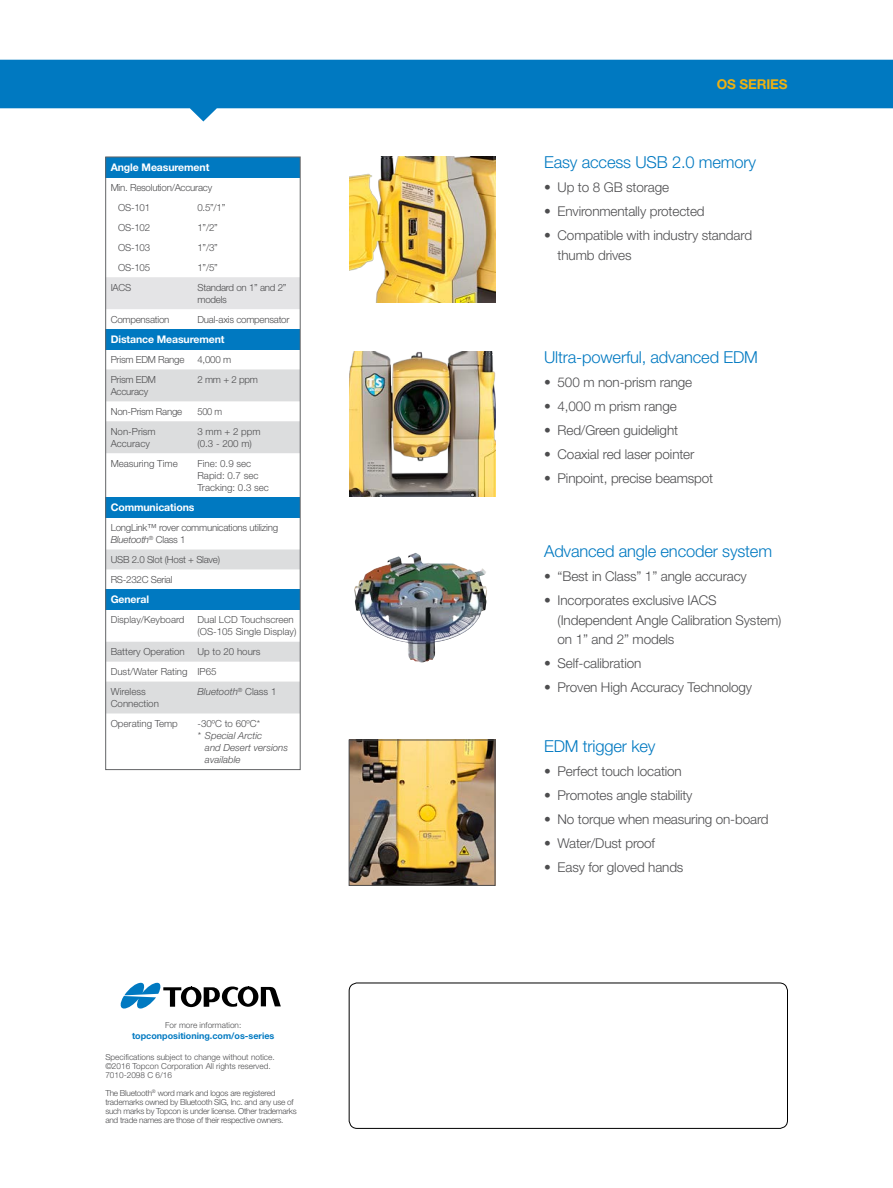
<style>
.page{position:relative;width:893px;height:1188px;background:#fff}
.page>*{position:absolute;margin:0;border:0;box-sizing:border-box;transform-origin:0 0}
.t1{font:300 16.5px "Helvetica Neue LT Std";letter-spacing:-.01em;color:#0079c1}
.t2{font:300 13.5px/19.5px "Helvetica Neue LT Std";letter-spacing:-.01em;color:#4d4d4f}
.t3{font:700 13.5px "Helvetica Neue LT Std";letter-spacing:-.01em;color:#eeb111}
.t4{font:700 10.5px "Helvetica Neue LT Std";letter-spacing:-.01em;color:#fff}
.t5{font:300 9.75px/12px "Helvetica Neue LT Std";letter-spacing:-.025em;color:#4d4d4f}
.t6{font:300 9.75px/12px "Helvetica Neue LT Std";color:#4d4d4f}
.t7{font:italic 300 9.75px/12px "Helvetica Neue LT Std";color:#4d4d4f}
.t8{font:300 9.75px "Helvetica Neue LT Std";letter-spacing:-.025em;color:#4d4d4f;scale:.95 1}
.t9{font:700 9px "Helvetica Neue LT Std";color:#0079c1}
.t10{font:300 8.25px/9px "Helvetica Neue LT Std";letter-spacing:-.03em;color:#4d4d4f}
.t11{font:300 8.25px/9px "Helvetica Neue LT Std";color:#4d4d4f}
.s1{font-style:italic}
.s2{font-style:normal}
</style>
<div class="page">
<svg style="left:0;top:60px;width:893px;height:61px;fill:#0079c1"></svg>
<div style="left:349px;top:983px;width:439px;height:146px;border:1px solid #000;border-radius:8px"></div>
<svg style="left:120px;top:983px;width:161px;height:26px"></svg>
<img style="left:349px;top:157px;width:146px;height:145px">
<img style="left:349px;top:351px;width:146px;height:146px">
<img style="left:351px;top:742px;width:142px;height:142px">
<div style="left:349px;top:740px;width:146px;height:146px;border:1px solid #4d4d4f"></div>
<div style="left:106px;top:157px;width:194px;height:21px;background:#0079c1"></div>
<div style="left:107px;top:277px;width:191px;height:32px;background:#e4e4e6"></div>
<div style="left:106px;top:329px;width:194px;height:21px;background:#0079c1"></div>
<svg style="left:107px;top:369px;width:191px;height:344px"></svg>
<div style="left:106px;top:497px;width:194px;height:21px;background:#0079c1"></div>
<div style="left:106px;top:589px;width:194px;height:21px;background:#0079c1"></div>
<div style="left:105px;top:157px;width:195px;height:613px;border:1px solid #636466"></div>
<img style="left:354px;top:553px;width:133px;height:110px">
<p class="t4" style="left:111px;top:161px;width:100px">Angle Measurement</p>
<p class="t5" style="left:118px;top:177px;width:95px;line-height:20px;text-indent:-7px">Min. Resolution/Accuracy<br>OS-101</p>
<p class="t5" style="left:197px;top:201px;width:29px">0.5”/1”</p>
<p class="t5" style="left:118px;top:221px;width:34px">OS-102</p>
<p class="t5" style="left:197px;top:221px;width:22px">1”/2”</p>
<p class="t5" style="left:118px;top:241px;width:34px">OS-103</p>
<p class="t5" style="left:197px;top:241px;width:22px">1”/3”</p>
<p class="t5" style="left:118px;top:261px;width:34px">OS-105</p>
<p class="t5" style="left:197px;top:261px;width:22px">1”/5”</p>
<p class="t5" style="left:111px;top:281px;width:22px">IACS</p>
<p class="t5" style="left:197px;top:281px;width:91px">Standard on 1” and 2” models</p>
<p class="t5" style="left:111px;top:313px;width:60px">Compensation</p>
<p class="t5" style="left:197px;top:313px;width:94px">Dual-axis compensator</p>
<p class="t4" style="left:111px;top:333px;width:115px">Distance Measurement</p>
<p class="t5" style="left:111px;top:353px;width:75px">Prism EDM Range</p>
<p class="t5" style="left:197px;top:353px;width:35px">4,000 m</p>
<p class="t5" style="left:111px;top:373px;width:47px">Prism EDM<br>Accuracy</p>
<p class="t5" style="left:197px;top:373px;width:62px">2 mm + 2 ppm</p>
<p class="t5" style="left:111px;top:405px;width:73px">Non-Prism Range</p>
<p class="t8" style="left:197px;top:405px;width:28px">500 m</p>
<p class="t6" style="left:111px;top:425px;width:46px">Non-Prism<br>Accuracy</p>
<p class="t5" style="left:197px;top:425px;width:65px">3 mm + 2 ppm (0.3 - 200 m)</p>
<p class="t6" style="left:111px;top:457px;width:69px">Measuring Time</p>
<p class="t6" style="left:197px;top:457px;width:73px">Fine: 0.9 sec<br>Rapid: 0.7 sec<br>Tracking: 0.3 sec</p>
<p class="t4" style="left:111px;top:501px;width:85px">Communications</p>
<p class="t5" style="left:111px;top:521px;width:169px">LongLink™ rover communications utilizing<br><span class="s1">Bluetooth</span><sup>®</sup> Class 1</p>
<p class="t5" style="left:111px;top:549px;width:111px;line-height:20px">USB 2.0 Slot (Host + Slave)<br>RS-232C Serial</p>
<p class="t4" style="left:111px;top:593px;width:40px">General</p>
<p class="t6" style="left:111px;top:614px;width:75px">Display/Keyboard</p>
<p class="t6" style="left:197px;top:614px;width:100px">Dual LCD Touchscreen (OS-105 Single Display)</p>
<p class="t6" style="left:111px;top:646px;width:76px">Battery Operation</p>
<p class="t6" style="left:111px;top:642px;width:151px;line-height:20px;text-indent:87px">Up to 20 hours<br>Dust/Water Rating IP65<br>Wireless</p>
<p class="t6" style="left:111px;top:697px;width:50px">Connection</p>
<p class="t7" style="left:197px;top:685px;width:80px">Bluetooth<sup>®</sup> <span class="s2">Class 1</span></p>
<p class="t6" style="left:111px;top:717px;width:69px">Operating Temp</p>
<p class="t6" style="left:197px;top:717px;width:64px">-30ºC to 60ºC*</p>
<p class="t7" style="left:205px;top:729px;width:85px;text-indent:-7px">* Special Arctic<br>and Desert versions available</p>
<p class="t11" style="left:165px;top:1021px;width:78px">For more information:</p>
<p class="t9" style="left:132px;top:1030px;width:144px">topconpositioning.com/os-series</p>
<p class="t11" style="left:105px;top:1053px;width:171px">Specifications subject to change without notice. ©2016 Topcon Corporation All rights reserved.<br>7010-2098 C 6/16</p>
<p class="t10" style="left:105px;top:1089px;width:193px">The Bluetooth<sup>®</sup> word mark and logos are registered trademarks owned by Bluetooth SIG, Inc. and any use of such marks by Topcon is under license. Other trademarks and trade names are those of their respective owners.</p>
<p class="t3" style="left:717px;top:75px;width:72px">OS SERIES</p>
<p class="t1" style="left:544px;top:152px;width:213px">Easy access USB 2.0 memory</p>
<p class="t2" style="left:544px;top:178px;width:126px">• Up to 8 GB storage</p>
<p class="t2" style="left:544px;top:202px;width:162px">• Environmentally protected</p>
<p class="t2" style="left:558px;top:226px;width:196px;text-indent:-14px">• Compatible with industry standard thumb drives</p>
<p class="t1" style="left:544px;top:347px;width:215px">Ultra-powerful, advanced EDM</p>
<p class="t2" style="left:544px;top:372px;width:150px">• 500 m non-prism range</p>
<p class="t2" style="left:544px;top:396px;width:134px">• 4,000 m prism range</p>
<p class="t2" style="left:544px;top:420px;width:135px">• Red/Green guidelight</p>
<p class="t2" style="left:544px;top:444px;width:152px">• Coaxial red laser pointer</p>
<p class="t2" style="left:544px;top:468px;width:171px">• Pinpoint, precise beamspot</p>
<p class="t1" style="left:544px;top:541px;width:229px">Advanced angle encoder system</p>
<p class="t2" style="left:544px;top:566px;width:204px">• “Best in Class” 1” angle accuracy</p>
<p class="t2" style="left:558px;top:590px;width:225px;text-indent:-14px">• Incorporates exclusive IACS (Independent Angle Calibration System) on 1” and 2” models</p>
<p class="t2" style="left:544px;top:653px;width:99px">• Self-calibration</p>
<p class="t2" style="left:544px;top:677px;width:210px">• Proven High Accuracy Technology</p>
<p class="t1" style="left:544px;top:736px;width:113px">EDM trigger key</p>
<p class="t2" style="left:544px;top:761px;width:139px">• Perfect touch location</p>
<p class="t2" style="left:544px;top:785px;width:150px">• Promotes angle stability</p>
<p class="t2" style="left:544px;top:809px;width:226px">• No torque when measuring on-board</p>
<p class="t2" style="left:544px;top:833px;width:112px">• Water/Dust proof</p>
<p class="t2" style="left:544px;top:857px;width:141px">• Easy for gloved hands</p>
</div>
